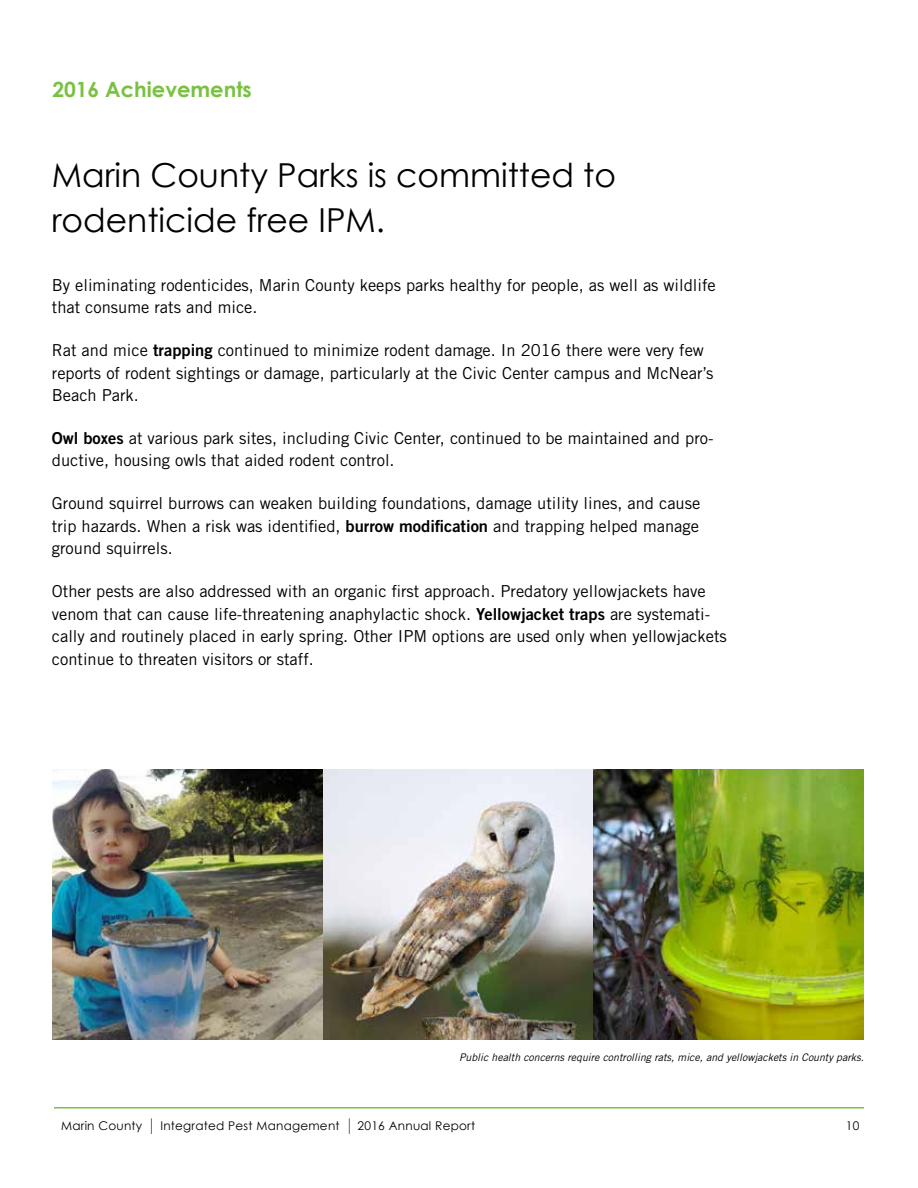
<style>
.page{position:relative;width:918px;height:1188px;background:#fff}
.page>*{position:absolute;margin:0;border:0;box-sizing:border-box;transform-origin:0 0}
.t1{font:33px/45px "Century Gothic";color:#000}
.t2{font:700 21px "Century Gothic";color:#7ac143}
.t3{font:16.5px/22.5px "Trade Gothic";color:#000}
.t4{font:12px "Century Gothic";letter-spacing:.02em;color:#000}
.t5{font:italic 10.5px "Trade Gothic";color:#000}
.s1{font-family:"Trade Gothic Bold Two"}
</style>
<div class="page">
<hr style="left:54px;top:1107px;width:810px;height:1px;background:#7ac143">
<svg style="left:151px;top:1118px;width:1px;height:16px"></svg>
<svg style="left:349px;top:1118px;width:1px;height:16px"></svg>
<img style="left:52px;top:769px;width:271px;height:271px">
<img style="left:323px;top:769px;width:270px;height:271px">
<img style="left:593px;top:769px;width:271px;height:271px">
<p class="t2" style="left:52px;top:76px;width:201px">2016 Achievements</p>
<h1 class="t1" style="left:52px;top:152px;width:566px">Marin County Parks is committed to rodenticide free IPM.</h1>
<p class="t3" style="left:52px;top:274px;width:666px">By eliminating rodenticides, Marin County keeps parks healthy for people, as well as wildlife that consume rats and mice.</p>
<p class="t3" style="left:52px;top:339px;width:663px">Rat and mice <span class="s1">trapping</span> continued to minimize rodent damage. In 2016 there were very few reports of rodent sightings or damage, particularly at the Civic Center campus and McNear’s<br>Beach Park.</p>
<p class="t3" style="left:52px;top:427px;width:663px"><span class="s1">Owl boxes</span> at various park sites, including Civic Center, continued to be maintained and pro&shy;ductive, housing owls that aided rodent control.</p>
<p class="t3" style="left:52px;top:492px;width:650px;text-align:justify">Ground squirrel burrows can weaken building foundations, damage utility lines, and cause trip hazards. When a risk was identified, <span class="s1">burrow modification</span> and trapping helped manage ground squirrels.</p>
<p class="t3" style="left:52px;top:580px;width:677px">Other pests are also addressed with an organic first approach. Predatory yellowjackets have venom that can cause life-threatening anaphylactic shock. <span class="s1">Yellowjacket traps</span> are systemati&shy;cally and routinely placed in early spring. Other IPM options are used only when yellowjackets continue to threaten visitors or staff.</p>
<p class="t5" style="left:459px;top:1051px;width:406px">Public health concerns require controlling rats, mice, and yellowjackets in County parks.</p>
<p class="t4" style="left:61px;top:1119px;width:83px">Marin County</p>
<p class="t4" style="left:160px;top:1119px;width:181px">Integrated Pest Management</p>
<p class="t4" style="left:358px;top:1119px;width:119px">2016 Annual Report</p>
<p class="t4" style="left:846px;top:1119px;width:15px">10</p>
</div>
